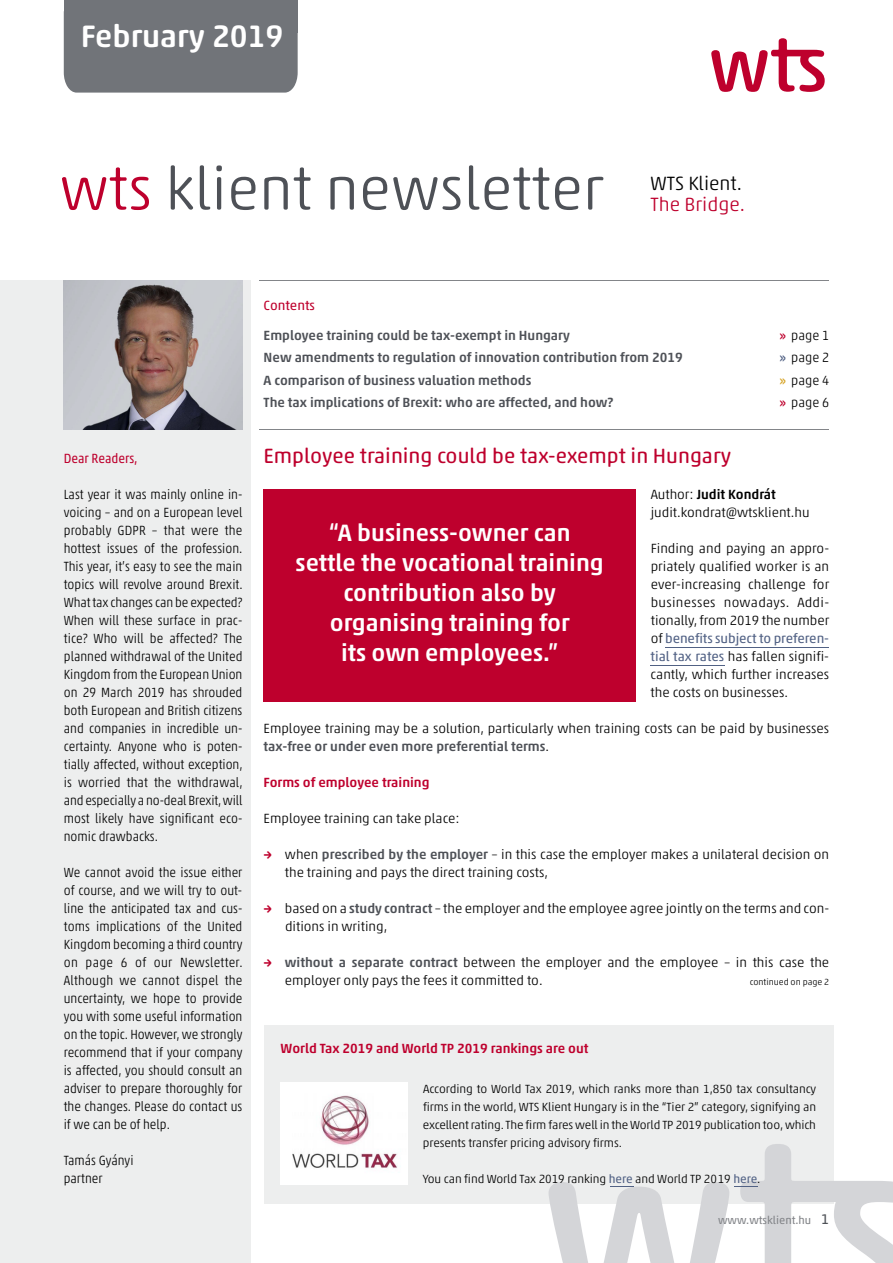
<style>
.page{position:relative;width:893px;height:1263px;background:#fff}
.page>*{position:absolute;margin:0;border:0;box-sizing:border-box;transform-origin:0 0}
.t1{font:300 60px "Akko Rounded Pro";color:#4e5157}
.t2{font:500 31.5px "Akko Rounded Pro";color:#fff}
.t3{font:500 24px/30px "Akko Pro";color:#fff;text-align:center}
.t4{font:21px "Akko Rounded Pro";color:#be002d}
.t5{font:300 19.5px "Akko Rounded Pro";color:#000}
.t6{font:300 19.5px "Akko Rounded Pro";color:#be002d}
.t7{font:300 13.5px/18px "Akko Pro";color:#000;text-align:justify;scale:.9 1}
.t8{font:300 13.5px/18px "Akko Pro";color:#000}
.t9{font:500 13.5px "Akko Pro";color:#4e5157}
.t10{font:500 13.5px "Akko Pro";color:#be002d}
.t11{font:300 13.5px "Akko Pro";color:#000;scale:.95 1}
.t12{font:13.5px "Akko Pro";color:#be002d;scale:.9 1}
.t13{font:13.5px "Akko Pro";color:#be002d}
.t14{font:300 12px/18px "Akko Pro";letter-spacing:-.005em;color:#000;text-align:justify}
.t15{font:11.25px "Akko Pro";color:#838589}
.t16{font:300 9px "Akko Pro";color:#000}
.s1{color:#be002d}
.s2{font-weight:500;color:#be002d}
.s3{font-weight:500;color:#516184}
.s4{font-weight:500;color:#d6a325}
.s5{font-weight:500}
.s6{font-weight:400;color:#516184}
.s7{font-weight:500;color:#4e5157}
.s8{font-family:"Akko Rounded Pro";font-weight:500;color:#be002d}
.s9{font-size:14.25px;color:#4e5157}
</style>
<div class="page">
<div style="left:0;top:281px;width:251px;height:982px;background:#edeeee"></div>
<div style="left:64px;top:0;width:234px;height:32px;background:#717479"></div>
<div style="left:64px;top:32px;width:234px;height:61px;background:#717479"></div>
<hr style="left:259px;top:280px;width:570px;height:1px;background:#838589">
<hr style="left:259px;top:429px;width:570px;height:1px;background:#838589">
<svg style="left:711px;top:38px;width:114px;height:54px"></svg>
<hr style="left:665px;top:647px;width:164px;height:1px;background:#516184">
<hr style="left:651px;top:665px;width:74px;height:1px;background:#516184">
<img style="left:64px;top:281px;width:178px;height:148px">
<div style="left:264px;top:489px;width:372px;height:213px;background:#be002d"></div>
<div style="left:264px;top:1025px;width:569px;height:178px;background:#edeeee"></div>
<img style="left:281px;top:1082px;width:126px;height:102px">
<svg style="left:549px;top:1144px;width:344px;height:119px"></svg>
<h2 class="t2" style="left:81px;top:17px;width:204px">February 2019</h2>
<h1 class="t1" style="left:60px;top:151px;width:545px"><span class="s1">wts</span> klient newsletter</h1>
<h3 class="t5" style="left:651px;top:171px;width:93px">WTS Klient.</h3>
<h3 class="t6" style="left:651px;top:192px;width:96px">The Bridge.</h3>
<p class="t12" style="left:64px;top:450px;width:84px">Dear Readers,</p>
<p class="t7" style="left:64px;top:485px;width:200px">Last year it was mainly online in&shy;voicing – and on a European level probably GDPR – that were the hottest issues of the profession.<br>This year, it’s easy to see the main topics will revolve around Brexit.<br>What tax changes can be expected?<br>When will these surface in prac&shy;tice? Who will be affected? The planned withdrawal of the United Kingdom from the European Union on 29 March 2019 has shrouded both European and British citizens and companies in incredible un&shy;certainty. Anyone who is poten&shy;tially affected, without exception, is worried that the withdrawal, and especially a no-deal Brexit, will most likely have significant eco&shy;nomic drawbacks.</p>
<p class="t7" style="left:64px;top:863px;width:200px">We cannot avoid the issue either of course, and we will try to out&shy;line the anticipated tax and cus&shy;toms implications of the United Kingdom becoming a third country on page 6 of our Newsletter.<br>Although we cannot dispel the uncertainty, we hope to provide you with some useful information on the topic. However, we strongly recommend that if your company is affected, you should consult an adviser to prepare thoroughly for the changes. Please do contact us if we can be of help.</p>
<p class="t7" style="left:64px;top:1151px;width:79px">Tamás Gyányi partner</p>
<p class="t13" style="left:264px;top:297px;width:53px">Contents</p>
<p class="t9" style="left:264px;top:327px;width:308px">Employee training could be tax-exempt in Hungary</p>
<p class="t11" style="left:780px;top:327px;width:54px"><span class="s2">»</span> page 1</p>
<p class="t9" style="left:264px;top:349px;width:421px">New amendments to regulation of innovation contribution from 2019</p>
<p class="t11" style="left:780px;top:349px;width:54px"><span class="s3">»</span> page 2</p>
<p class="t9" style="left:264px;top:372px;width:269px">A comparison of business valuation methods</p>
<p class="t11" style="left:780px;top:372px;width:54px"><span class="s4">»</span> page 4</p>
<p class="t9" style="left:264px;top:394px;width:351px">The tax implications of Brexit: who are affected, and how?</p>
<p class="t11" style="left:780px;top:394px;width:54px"><span class="s2">»</span> page 6</p>
<h3 class="t4" style="left:264px;top:443px;width:469px">Employee training could be tax-exempt in Hungary</h3>
<p class="t8" style="left:651px;top:485px;width:160px">Author: <span class="s5">Judit Kondrát </span>judit.kondrat@wtsklient.hu</p>
<p class="t8" style="left:651px;top:539px;width:180px;text-align:justify">Finding and paying an appro&shy;priately qualified worker is an ever-increasing challenge for businesses nowadays. Addi&shy;tionally, from 2019 the number of <span class="s6">benefits subject to preferen&shy;tial tax rates</span> has fallen signifi&shy;cantly, which further increases the costs on businesses.</p>
<p class="t8" style="left:264px;top:719px;width:567px">Employee training may be a solution, particularly when training costs can be paid by businesses <span class="s7">tax-free or under even more preferential terms</span>.</p>
<p class="t10" style="left:264px;top:774px;width:167px">Forms of employee training</p>
<p class="t8" style="left:264px;top:809px;width:197px">Employee training can take place:</p>
<p class="t8" style="left:285px;top:845px;width:546px;text-indent:-21px"><span class="s8">→</span> when <span class="s7">prescribed by the employer</span> – in this case the employer makes a unilateral decision on the training and pays the direct training costs,</p>
<p class="t8" style="left:285px;top:899px;width:546px;text-indent:-21px"><span class="s8">→</span> based on a <span class="s7">study contract</span> – the employer and the employee agree jointly on the terms and con&shy;ditions in writing,</p>
<p class="t8" style="left:285px;top:953px;width:546px;text-indent:-21px"><span class="s8">→</span> <span class="s7">without a separate contract</span> between the employer and the employee – in this case the employer only pays the fees it committed to.</p>
<h3 class="t3" style="left:296px;top:518px;width:310px">“A business-owner can settle the vocational training contribution also by organising training for<br>its own employees.”</h3>
<p class="t16" style="left:750px;top:976px;width:81px">continued on page 2</p>
<p class="t10" style="left:281px;top:1040px;width:309px">World Tax 2019 and World TP 2019 rankings are out</p>
<p class="t14" style="left:423px;top:1080px;width:395px">According to World Tax 2019, which ranks more than 1,850 tax consultancy firms in the world, WTS Klient Hungary is in the “Tier 2” category, signifying an excellent rating. The firm fares well in the World TP 2019 publication too, which presents transfer pricing advisory firms.</p>
<p class="t14" style="left:423px;top:1170px;width:339px">You can find World Tax 2019 ranking <span class="s6">here</span> and World TP 2019 <span class="s6">here</span>.</p>
<p class="t15" style="left:718px;top:1213px;width:113px">www.wtsklient.hu <span class="s9">1</span></p>
</div>
